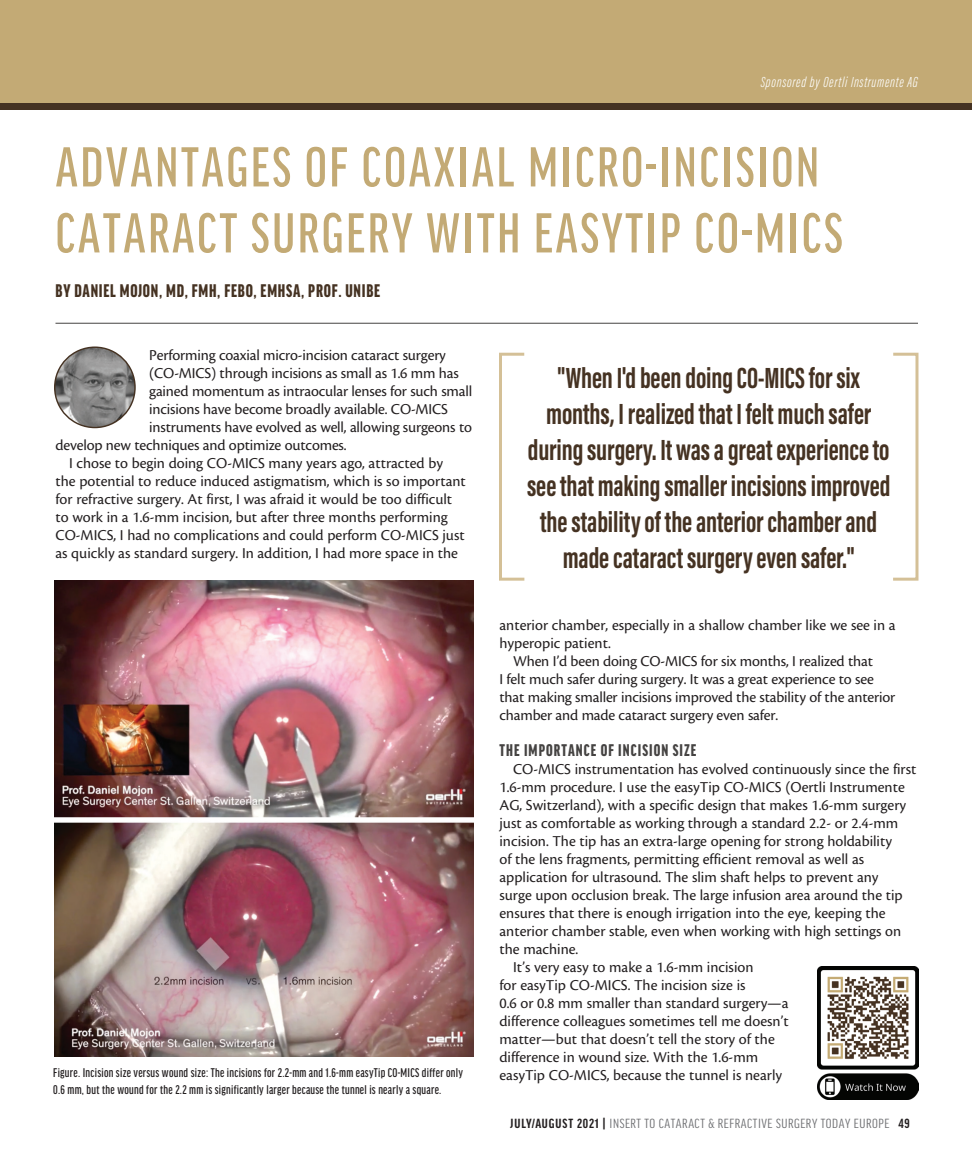
<style>
.page{position:relative;width:972px;height:1161px;background:#fff}
.page>*{position:absolute;margin:0;border:0;box-sizing:border-box;transform-origin:0 0}
.headline{font:500 extra-condensed 60px/66px "Good Headline Pro";letter-spacing:.045em;color:#c3aa75}
.pullquote{font:700 30px/36px "Acumin Pro Extra Cond";letter-spacing:-.005em;color:#453222;text-align:center;scale:.95 1}
.author{font:900 extra-condensed 19.5px "Good Headline Pro";letter-spacing:.04em;color:#453222}
.subhead{font:900 extra-condensed 18px "Good Headline Pro";letter-spacing:.06em;color:#454342}
.body{font:15.75px/18px "Cronos Pro";color:#231f20}
.pullquote-2{font:italic 300 15px "Acumin Pro Extra Cond";letter-spacing:.05em;color:#fff}
.t1{font:extra-condensed 14.1px "Good Headline Pro";letter-spacing:.035em;color:#6c6d70;scale:1.11 1}
.t2{font:500 extra-condensed 13.5px/16.5px "Good Headline Pro";letter-spacing:.02em;color:#231f20}
.s1{font-weight:700;color:#231f20}
</style>
<div class="page">
<svg style="left:0;top:102px;width:972px;height:7px;background:#57432d"></svg>
<div style="left:0;top:0;width:972px;height:102px;background:#c3aa75"></div>
<img style="left:55px;top:347px;width:80px;height:81px;border-radius:40px">
<div style="left:54px;top:347px;width:82px;height:81px;border:1px solid #453222;border-radius:50%"></div>
<hr style="left:56px;top:323px;width:862px;height:1px;background:#454342">
<img style="left:54px;top:581px;width:419px;height:475px">
<div style="left:892px;top:353px;width:26px;height:228px;border:3px solid #d4c097"></div>
<div style="left:499px;top:353px;width:27px;height:228px;border:3px solid #d4c097"></div>
<img style="left:817px;top:966px;width:101px;height:133px">
<p class="pullquote-2" style="left:761px;top:73px;width:159px">Sponsored by Oertli Instrumente AG</p>
<p class="headline" style="left:56px;top:134px;width:789px">ADVANTAGES OF COAXIAL MICRO-INCISION<br>CATARACT SURGERY WITH EASYTIP CO-MICS</p>
<p class="author" style="left:56px;top:281px;width:326px">BY DANIEL MOJON, MD, FMH, FEBO, EMHSA, PROF. UNIBE</p>
<p class="body" style="left:149px;top:346px;width:298px">Performing coaxial micro-incision cataract surgery</p>
<p class="body" style="left:149px;top:364px;width:311px">(CO-MICS) through incisions as small as 1.6 mm has</p>
<p class="body" style="left:149px;top:382px;width:325px">gained momentum as intraocular lenses for such small</p>
<p class="body" style="left:149px;top:400px;width:300px">incisions have become broadly available. CO-MICS</p>
<p class="body" style="left:149px;top:418px;width:324px">instruments have evolved as well, allowing surgeons to</p>
<p class="body" style="left:56px;top:436px;width:293px">develop new techniques and optimize outcomes.</p>
<p class="body" style="left:56px;top:454px;width:412px;text-indent:14px">I chose to begin doing CO-MICS many years ago, attracted by the potential to reduce induced astigmatism, which is so important for refractive surgery. At first, I was afraid it would be too difficult to work in a 1.6-mm incision, but after three months performing CO-MICS, I had no complications and could perform CO-MICS just as quickly as standard surgery. In addition, I had more space in the</p>
<p class="t2" style="left:53px;top:1064px;width:411px">Figure. Incision size versus wound size: The incisions for 2.2-mm and 1.6-mm easyTip CO-MICS differ only<br>0.6 mm, but the wound for the 2.2 mm is significantly larger because the tunnel is nearly a square.</p>
<p class="pullquote" style="left:527px;top:359px;width:384px">"When I'd been doing CO-MICS for six months, I realized that I felt much safer during surgery. It was a great experience to see that making smaller incisions improved the stability of the anterior chamber and made cataract surgery even safer."</p>
<p class="body" style="left:500px;top:616px;width:398px">anterior chamber, especially in a shallow chamber like we see in a hyperopic patient.</p>
<p class="body" style="left:500px;top:652px;width:397px;text-indent:14px">When I’d been doing CO-MICS for six months, I realized that<br>I felt much safer during surgery. It was a great experience to see that making smaller incisions improved the stability of the anterior chamber and made cataract surgery even safer.</p>
<p class="subhead" style="left:500px;top:741px;width:198px">THE IMPORTANCE OF INCISION SIZE</p>
<p class="body" style="left:500px;top:760px;width:418px;text-indent:14px">CO-MICS instrumentation has evolved continuously since the first 1.6-mm procedure. I use the easyTip CO-MICS (Oertli Instrumente AG, Switzerland), with a specific design that makes 1.6-mm surgery just as comfortable as working through a standard 2.2- or 2.4-mm incision. The tip has an extra-large opening for strong holdability<br>of the lens fragments, permitting efficient removal as well as application for ultrasound. The slim shaft helps to prevent any<br>surge upon occlusion break. The large infusion area around the tip ensures that there is enough irrigation into the eye, keeping the anterior chamber stable, even when working with high settings on the machine.</p>
<p class="body" style="left:500px;top:958px;width:291px;text-indent:14px">It’s very easy to make a 1.6-mm incision<br>for easyTip CO-MICS. The incision size is<br>0.6 or 0.8 mm smaller than standard surgery—a difference colleagues sometimes tell me doesn’t matter—but that doesn’t tell the story of the difference in wound size. With the 1.6-mm easyTip CO-MICS, because the tunnel is nearly</p>
<p class="t1" style="left:511px;top:1117px;width:361px"><span class="s1">JULY/AUGUST 2021 |</span> INSERT TO CATARACT &amp; REFRACTIVE SURGERY TODAY EUROPE <span class="s1">49</span></p>
</div>
